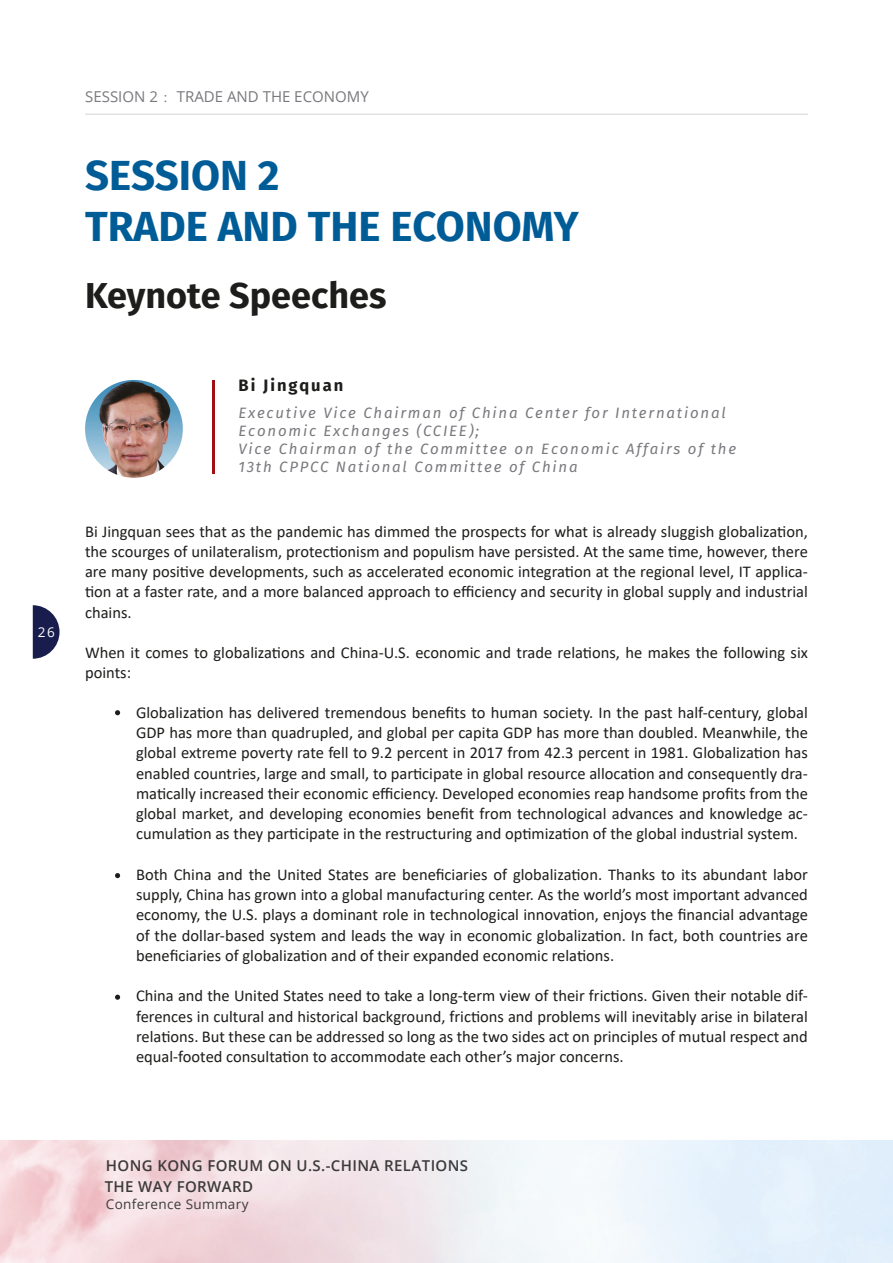
<style>
.page{position:relative;width:893px;height:1263px;background:#fff}
.page>*{position:absolute;margin:0;border:0;box-sizing:border-box;transform-origin:0 0}
.t1{font:700 42px/51px "Fira Sans";color:#005c97}
.t2{font:700 36px "Fira Sans";color:#1d1d1b}
.t3{font:16.5px/20.2px "Calibri";color:#1d1d1b;text-align:justify}
.t4{font:700 16.5px "Fira Sans";letter-spacing:.12em;color:#1d1d1b}
.t5{font:italic 15px/18px "Fira Sans";letter-spacing:.12em;color:#79797e}
.t6{font:600 15px/21px "Open Sans";letter-spacing:.025em;color:#3c3a3a}
.t7{font:15px "Open Sans";color:#79797e}
.t8{font:13.5px "Open Sans";letter-spacing:.025em;color:#3c3a3a}
.t9{font:13.5px "Open Sans";color:#fff}
.s1{font-family:"Adobe Song Std";font-weight:300}
</style>
<div class="page">
<svg style="left:115px;top:710px;width:5px;height:5px"></svg>
<svg style="left:115px;top:995px;width:5px;height:5px"></svg>
<svg style="left:115px;top:873px;width:5px;height:5px"></svg>
<svg style="left:33px;top:605px;width:27px;height:54px"></svg>
<hr style="left:85px;top:114px;width:723px;height:1px;background:#d4d3d5">
<img style="left:85px;top:380px;width:98px;height:98px;border-radius:49px">
<hr style="left:213px;top:380px;width:2px;height:94px;background:#9f0f12">
<p class="t9" style="left:38px;top:623px;width:19px">26</p>
<p class="t7" style="left:85px;top:86px;width:285px">SESSION 2 <span class="s1">：</span>TRADE AND THE ECONOMY</p>
<h1 class="t1" style="left:85px;top:152px;width:495px">SESSION 2<br>TRADE AND THE ECONOMY</h1>
<h2 class="t2" style="left:85px;top:270px;width:303px">Keynote Speeches</h2>
<p class="t4" style="left:239px;top:374px;width:106px">Bi Jingquan</p>
<p class="t5" style="left:239px;top:405px;width:499px">Executive Vice Chairman of China Center for International Economic Exchanges (CCIEE);<br>Vice Chairman of the Committee on Economic Affairs of the 13th CPPCC National Committee of China</p>
<p class="t3" style="left:85px;top:521px;width:724px">Bi Jingquan sees that as the pandemic has dimmed the prospects for what is already sluggish globalization, the scourges of unilateralism, protectionism and populism have persisted. At the same time, however, there are many positive developments, such as accelerated economic integration at the regional level, IT applica&shy;tion at a faster rate, and a more balanced approach to efficiency and security in global supply and industrial chains.</p>
<p class="t3" style="left:85px;top:642px;width:724px">When it comes to globalizations and China-U.S. economic and trade relations, he makes the following six points:</p>
<p class="t3" style="left:136px;top:702px;width:673px">Globalization has delivered tremendous benefits to human society. In the past half-century, global GDP has more than quadrupled, and global per capita GDP has more than doubled. Meanwhile, the global extreme poverty rate fell to 9.2 percent in 2017 from 42.3 percent in 1981. Globalization has enabled countries, large and small, to participate in global resource allocation and consequently dra&shy;matically increased their economic efficiency. Developed economies reap handsome profits from the global market, and developing economies benefit from technological advances and knowledge ac&shy;cumulation as they participate in the restructuring and optimization of the global industrial system.</p>
<p class="t3" style="left:136px;top:864px;width:673px">Both China and the United States are beneficiaries of globalization. Thanks to its abundant labor supply, China has grown into a global manufacturing center. As the world’s most important advanced economy, the U.S. plays a dominant role in technological innovation, enjoys the financial advantage of the dollar-based system and leads the way in economic globalization. In fact, both countries are beneficiaries of globalization and of their expanded economic relations.</p>
<p class="t3" style="left:136px;top:985px;width:673px">China and the United States need to take a long-term view of their frictions. Given their notable dif&shy;ferences in cultural and historical background, frictions and problems will inevitably arise in bilateral relations. But these can be addressed so long as the two sides act on principles of mutual respect and equal-footed consultation to accommodate each other’s major concerns.</p>
<p class="t6" style="left:105px;top:1155px;width:365px">HONG KONG FORUM ON U.S.-CHINA RELATIONS<br>THE WAY FORWARD</p>
<p class="t8" style="left:106px;top:1195px;width:144px">Conference Summary</p>
</div>
